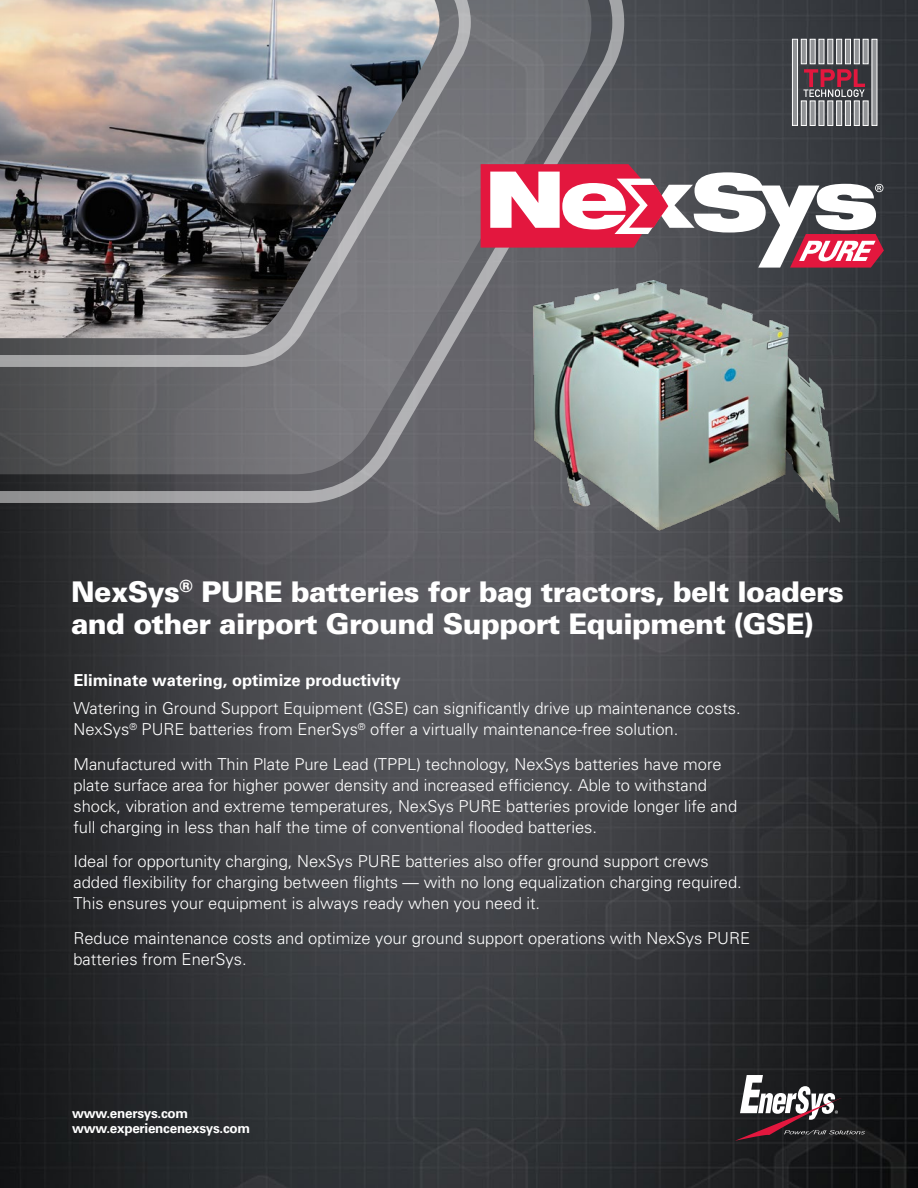
<style>
.page{position:relative;width:918px;height:1188px;background:#fff}
.page>*{position:absolute;margin:0;border:0;box-sizing:border-box;transform-origin:0 0}
.t1{font:900 28.5px/32.7px "Univers";letter-spacing:-.025em;color:#fff}
.t2{font:300 16.5px/21px "Univers";color:#fff}
.t3{font:700 16.5px "Univers";color:#fff}
.t4{font:700 13.5px/15px "Univers";letter-spacing:-.02em;color:#fff}
</style>
<div class="page">
<img style="left:0;top:0;width:918px;height:1188px">
<svg style="left:0;top:0;width:624px;height:503px;background:#6a6a6e"></svg>
<svg style="left:0;top:0;width:471px;height:367px;background:#7f7f83"></svg>
<img style="left:0;top:0;width:440px;height:338px">
<svg style="left:735px;top:1075px;width:130px;height:66px;background:#4e474a"></svg>
<svg style="left:481px;top:164px;width:403px;height:104px"></svg>
<svg style="left:792px;top:39px;width:6px;height:87px"></svg>
<svg style="left:801px;top:39px;width:6px;height:25px"></svg>
<svg style="left:810px;top:39px;width:6px;height:25px"></svg>
<svg style="left:819px;top:39px;width:5px;height:25px"></svg>
<svg style="left:827px;top:39px;width:6px;height:25px"></svg>
<svg style="left:836px;top:39px;width:6px;height:25px"></svg>
<svg style="left:845px;top:39px;width:6px;height:25px"></svg>
<svg style="left:854px;top:39px;width:6px;height:25px"></svg>
<svg style="left:863px;top:39px;width:6px;height:25px"></svg>
<svg style="left:872px;top:39px;width:5px;height:87px"></svg>
<svg style="left:801px;top:101px;width:6px;height:25px"></svg>
<svg style="left:810px;top:101px;width:6px;height:25px"></svg>
<svg style="left:819px;top:101px;width:5px;height:25px"></svg>
<svg style="left:827px;top:101px;width:6px;height:25px"></svg>
<svg style="left:836px;top:101px;width:6px;height:25px"></svg>
<svg style="left:845px;top:101px;width:6px;height:25px"></svg>
<svg style="left:854px;top:101px;width:6px;height:25px"></svg>
<svg style="left:863px;top:101px;width:6px;height:25px"></svg>
<svg style="left:803px;top:69px;width:62px;height:28px;background:#7a4351"></svg>
<img style="left:514px;top:257px;width:339px;height:295px">
<h1 class="t1" style="left:71px;top:575px;width:774px">NexSys<sup>®</sup> PURE batteries for bag tractors, belt loaders and other airport Ground Support Equipment (GSE)</h1>
<p class="t3" style="left:73px;top:671px;width:329px">Eliminate watering, optimize productivity</p>
<p class="t2" style="left:73px;top:698px;width:669px">Watering in Ground Support Equipment (GSE) can significantly drive up maintenance costs.<br>NexSys<sup>®</sup> PURE batteries from EnerSys<sup>®</sup> offer a virtually maintenance-free solution.</p>
<p class="t2" style="left:73px;top:753px;width:665px">Manufactured with Thin Plate Pure Lead (TPPL) technology, NexSys batteries have more plate surface area for higher power density and increased efficiency. Able to withstand shock, vibration and extreme temperatures, NexSys PURE batteries provide longer life and full charging in less than half the time of conventional flooded batteries.</p>
<p class="t2" style="left:73px;top:851px;width:670px">Ideal for opportunity charging, NexSys PURE batteries also offer ground support crews added flexibility for charging between flights — with no long equalization charging required.<br>This ensures your equipment is always ready when you need it.</p>
<p class="t2" style="left:73px;top:927px;width:678px">Reduce maintenance costs and optimize your ground support operations with NexSys PURE batteries from EnerSys.</p>
<p class="t4" style="left:72px;top:1106px;width:180px">www.enersys.com www.experiencenexsys.com</p>
</div>
